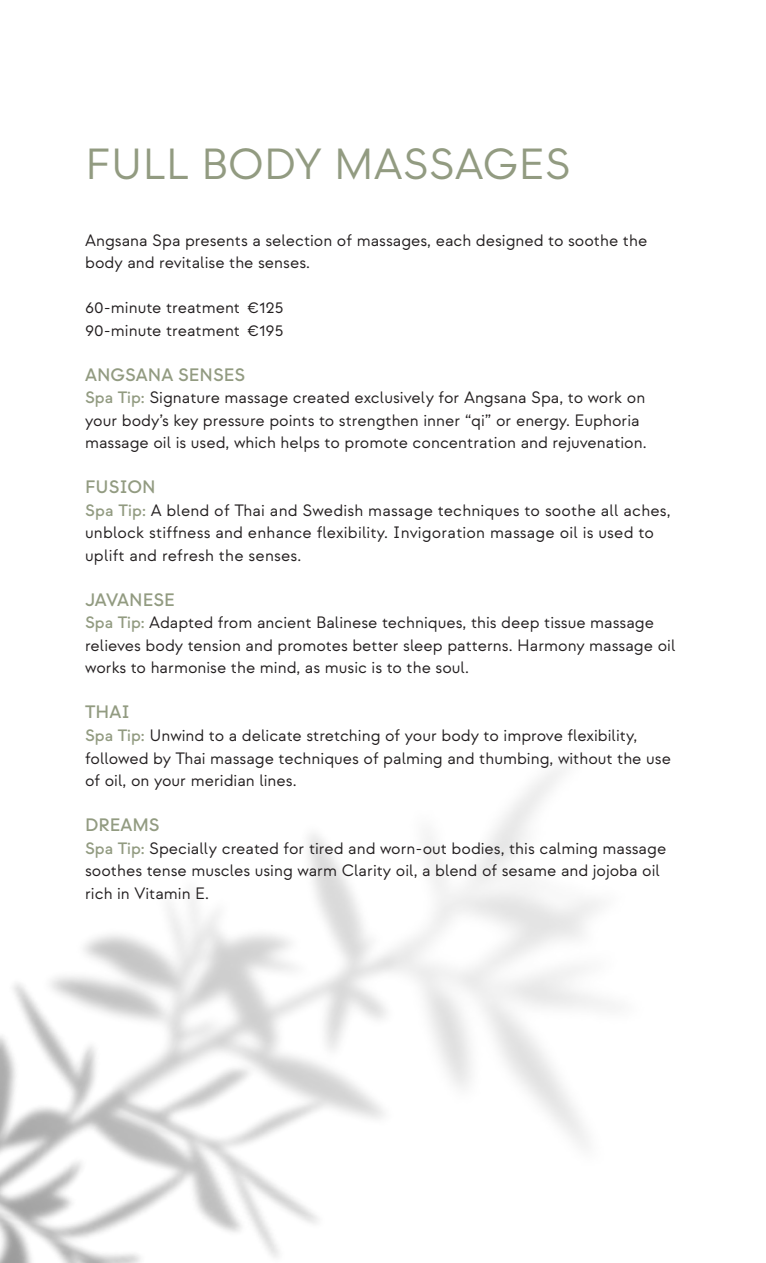
<style>
.page{position:relative;width:766px;height:1263px;background:#fff}
.page>*{position:absolute;margin:0;border:0;box-sizing:border-box;transform-origin:0 0}
.t1{font:43.5px "Strawford";color:#929b81}
.t2{font:500 18px "Strawford";color:#929b81}
.t3{font:16.5px/22.5px "Strawford";color:#231f20}
.s1{font-weight:500;color:#929b81}
</style>
<div class="page">
<p class="t1" style="left:85px;top:138px;width:487px">FULL BODY MASSAGES</p>
<p class="t3" style="left:85px;top:229px;width:563px">Angsana Spa presents a selection of massages, each designed to soothe the body and revitalise the senses.</p>
<p class="t3" style="left:85px;top:297px;width:200px">60-minute treatment €125</p>
<p class="t3" style="left:85px;top:319px;width:200px">90-minute treatment €195</p>
<p class="t2" style="left:85px;top:364px;width:162px">ANGSANA SENSES</p>
<p class="t3" style="left:85px;top:387px;width:563px"><span class="s1">Spa Tip:</span> Signature massage created exclusively for Angsana Spa, to work on your body’s key pressure points to strengthen inner “qi” or energy. Euphoria massage oil is used, which helps to promote concentration and rejuvenation.</p>
<p class="t2" style="left:85px;top:476px;width:72px">FUSION</p>
<p class="t3" style="left:85px;top:499px;width:587px"><span class="s1">Spa Tip:</span> A blend of Thai and Swedish massage techniques to soothe all aches, unblock stiffness and enhance flexibility. Invigoration massage oil is used to uplift and refresh the senses.</p>
<p class="t2" style="left:85px;top:589px;width:91px">JAVANESE</p>
<p class="t3" style="left:85px;top:612px;width:591px"><span class="s1">Spa Tip:</span> Adapted from ancient Balinese techniques, this deep tissue massage relieves body tension and promotes better sleep patterns. Harmony massage oil works to harmonise the mind, as music is to the soul.</p>
<p class="t2" style="left:85px;top:701px;width:46px">THAI</p>
<p class="t3" style="left:85px;top:724px;width:587px"><span class="s1">Spa Tip:</span> Unwind to a delicate stretching of your body to improve flexibility, followed by Thai massage techniques of palming and thumbing, without the use of oil, on your meridian lines.</p>
<p class="t2" style="left:85px;top:814px;width:76px">DREAMS</p>
<p class="t3" style="left:85px;top:837px;width:582px"><span class="s1">Spa Tip:</span> Specially created for tired and worn-out bodies, this calming massage soothes tense muscles using warm Clarity oil, a blend of sesame and jojoba oil rich in Vitamin E.</p>
</div>
